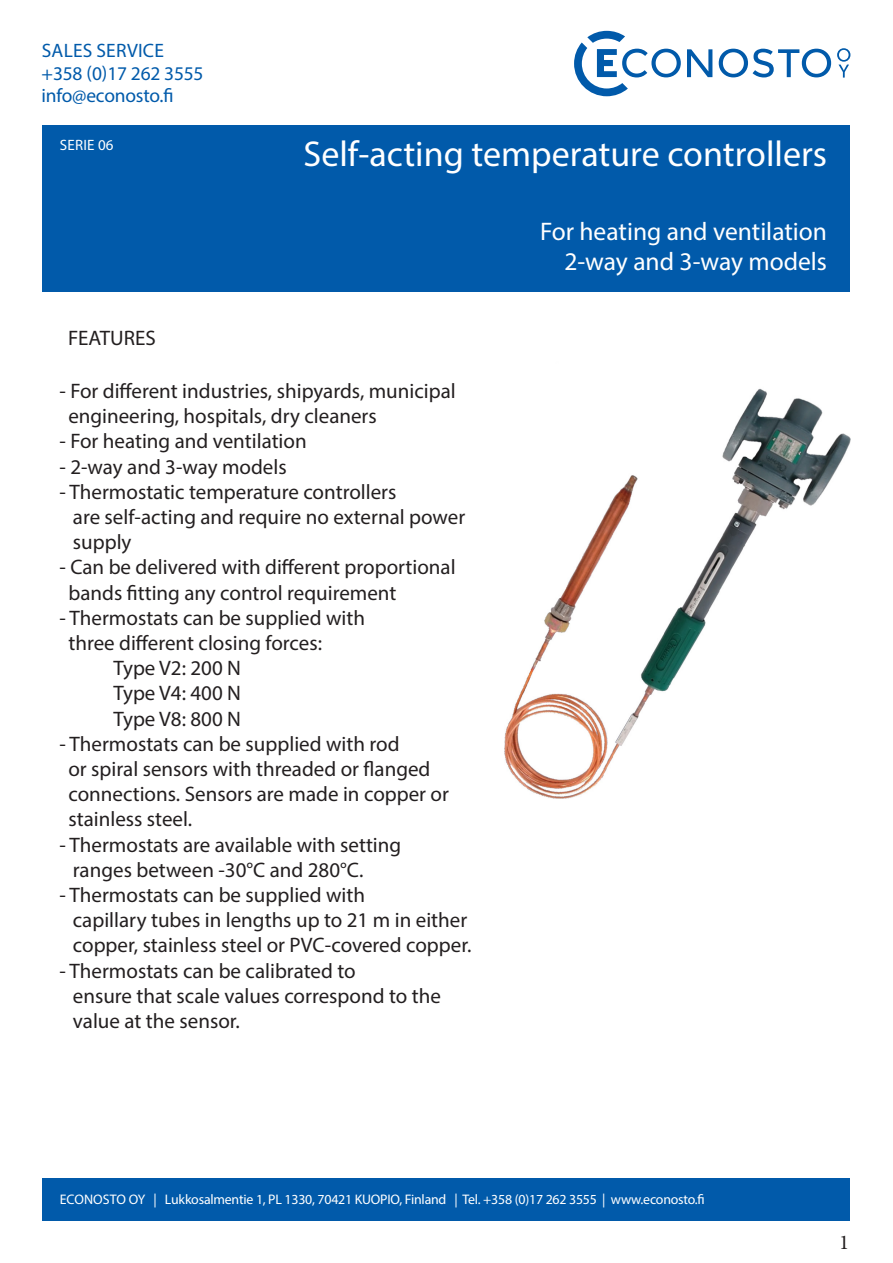
<style>
.page{position:relative;width:893px;height:1263px;background:#fff}
.page>*{position:absolute;margin:0;border:0;box-sizing:border-box;transform-origin:0 0}
.t1{font:36px "Myriad Pro";color:#fff}
.t2{font:25.5px "Myriad Pro";color:#fff}
.t3{font:21px "Myriad Pro";color:#231f20}
.t4{font:21px "Minion Pro";color:#231f20}
.t5{font:19.5px "Myriad Pro";letter-spacing:-.01em;color:#015aaa}
.t6{font:19.5px "Myriad Pro";letter-spacing:.01em;color:#015aaa}
.t7{font:15px "Myriad Pro";letter-spacing:.02em;color:#fff}
.t8{font:13.8px "Myriad Pro";letter-spacing:-.015em;color:#fff}
</style>
<div class="page">
<div style="left:43px;top:125px;width:807px;height:167px;background:#015aaa"></div>
<div style="left:43px;top:1178px;width:807px;height:42px;background:#015aaa"></div>
<svg style="left:837px;top:48px;width:13px;height:30px"></svg>
<svg style="left:687px;top:49px;width:25px;height:28px"></svg>
<svg style="left:719px;top:49px;width:112px;height:28px"></svg>
<svg style="left:574px;top:31px;width:107px;height:65px"></svg>
<img style="left:504px;top:388px;width:346px;height:410px">
<p class="t6" style="left:42px;top:38px;width:124px">SALES SERVICE</p>
<p class="t5" style="left:42px;top:61px;width:163px">+358 (0)17 262 3555</p>
<p class="t5" style="left:42px;top:84px;width:133px">info@econosto.fi</p>
<p class="t7" style="left:60px;top:136px;width:55px">SERIE 06</p>
<p class="t3" style="left:68px;top:325px;width:89px">FEATURES</p>
<p class="t1" style="left:303px;top:132px;width:525px">Self-acting temperature controllers</p>
<p class="t2" style="left:540px;top:216px;width:288px">For heating and ventilation</p>
<p class="t2" style="left:564px;top:246px;width:264px">2-way and 3-way models</p>
<p class="t3" style="left:60px;top:378px;width:398px">- For different industries, shipyards, municipal</p>
<p class="t3" style="left:68px;top:403px;width:310px">engineering, hospitals, dry cleaners</p>
<p class="t3" style="left:60px;top:428px;width:249px">- For heating and ventilation</p>
<p class="t3" style="left:60px;top:454px;width:229px">- 2-way and 3-way models</p>
<p class="t3" style="left:60px;top:479px;width:338px">- Thermostatic temperature controllers</p>
<p class="t3" style="left:73px;top:504px;width:394px">are self-acting and require no external power</p>
<p class="t3" style="left:73px;top:529px;width:60px">supply</p>
<p class="t3" style="left:60px;top:554px;width:398px">- Can be delivered with different proportional</p>
<p class="t3" style="left:68px;top:580px;width:329px">bands fitting any control requirement</p>
<p class="t3" style="left:60px;top:605px;width:307px">- Thermostats can be supplied with</p>
<p class="t3" style="left:68px;top:630px;width:255px">three different closing forces:</p>
<p class="t3" style="left:114px;top:655px;width:129px">Type V2: 200 N</p>
<p class="t3" style="left:114px;top:680px;width:129px">Type V4: 400 N</p>
<p class="t3" style="left:114px;top:706px;width:129px">Type V8: 800 N</p>
<p class="t3" style="left:60px;top:731px;width:342px">- Thermostats can be supplied with rod</p>
<p class="t3" style="left:68px;top:756px;width:363px">or spiral sensors with threaded or flanged</p>
<p class="t3" style="left:68px;top:781px;width:382px">connections. Sensors are made in copper or</p>
<p class="t3" style="left:68px;top:806px;width:125px">stainless steel.</p>
<p class="t3" style="left:60px;top:832px;width:343px">- Thermostats are available with setting</p>
<p class="t3" style="left:73px;top:857px;width:292px">ranges between -30°C and 280°C.</p>
<p class="t3" style="left:60px;top:882px;width:307px">- Thermostats can be supplied with</p>
<p class="t3" style="left:73px;top:907px;width:396px">capillary tubes in lengths up to 21 m in either</p>
<p class="t3" style="left:73px;top:932px;width:400px">copper, stainless steel or PVC-covered copper.</p>
<p class="t3" style="left:60px;top:958px;width:298px">- Thermostats can be calibrated to</p>
<p class="t3" style="left:73px;top:983px;width:370px">ensure that scale values correspond to the</p>
<p class="t3" style="left:73px;top:1008px;width:169px">value at the sensor.</p>
<p class="t8" style="left:60px;top:1191px;width:647px">ECONOSTO OY | Lukkosalmentie 1, PL 1330, 70421 KUOPIO, Finland | Tel. +358 (0)17 262 3555 | www.econosto.fi</p>
<p class="t4" style="left:839px;top:1228px;width:12px">1</p>
</div>
